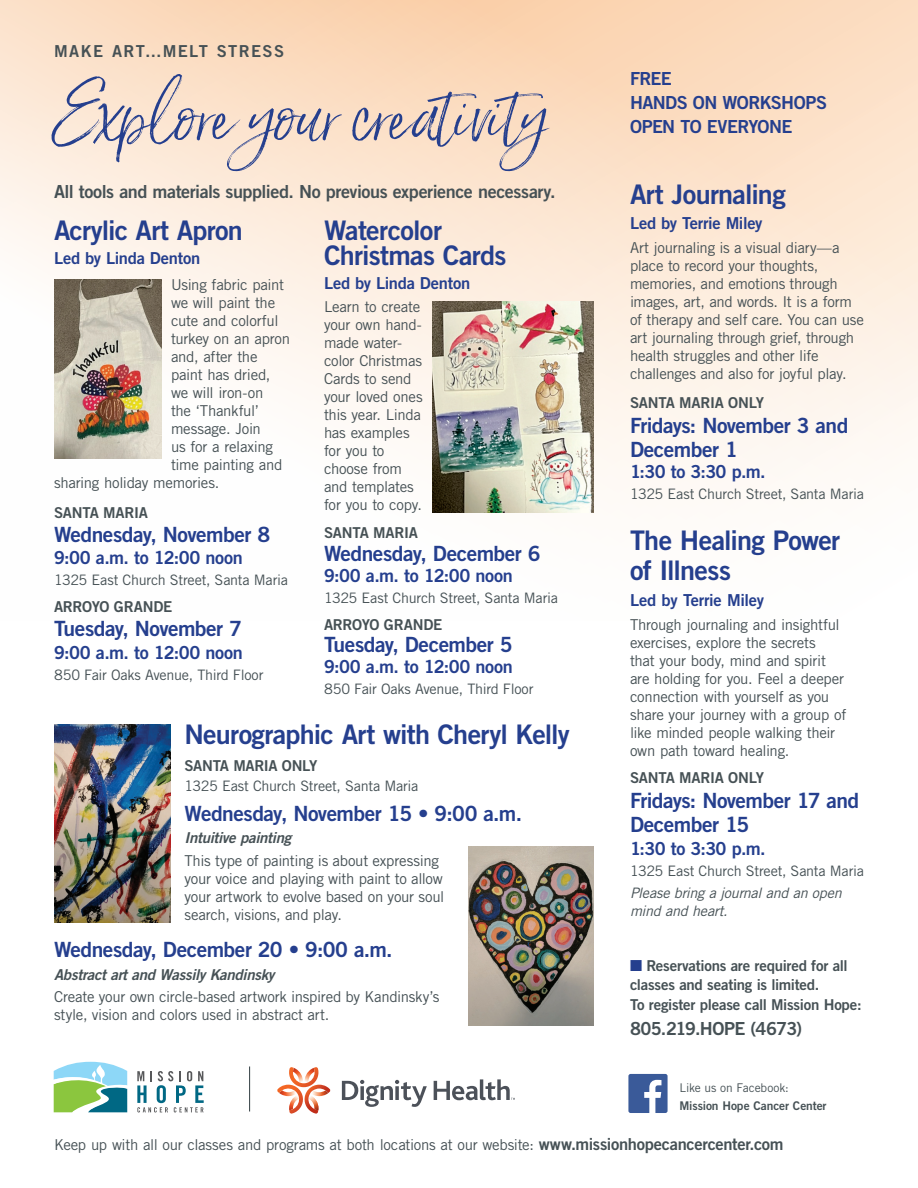
<style>
.page{position:relative;width:918px;height:1188px;background:#fff}
.page>*{position:absolute;margin:0;border:0;box-sizing:border-box;transform-origin:0 0}
.t1{font:italic 69px "Saturday Script";letter-spacing:-.01em;color:#253f8e}
.t2{font:27px/30px "Trade Gothic LT Std Bd 2";letter-spacing:-.025em;color:#253f8e}
.t3{font:21px/24px "Trade Gothic LT Std Bd 2";letter-spacing:-.025em;color:#253f8e}
.t4{font:18px/24px "Trade Gothic LT Std Bd 2";letter-spacing:-.025em;color:#253f8e}
.t5{font:18px "Trade Gothic LT Std Bd 2";letter-spacing:-.025em;color:#465155}
.t6{font:16.5px "Trade Gothic LT Std Bd 2";letter-spacing:-.015em;color:#253f8e}
.t7{font:16.5px "Trade Gothic LT Std Bd 2";letter-spacing:.085em;color:#465155}
.t8{font:15px/18px "Trade Gothic LT Std";letter-spacing:-.02em;color:#465155}
.t9{font:15px/19.5px "Trade Gothic LT Std Bd 2";letter-spacing:-.02em;color:#465155}
.t10{font:15px "Trade Gothic LT Std Bd 2 Obl";letter-spacing:-.02em;color:#465155}
.t11{font:14.4px "Trade Gothic LT Std";letter-spacing:-.02em;color:#465155}
.t12{font:italic 14.4px/18px "Trade Gothic LT Std";letter-spacing:-.015em;color:#465155}
.t13{font:12px "Trade Gothic LT Std Bd 2";letter-spacing:-.005em;color:#465155}
.t14{font:12px "Trade Gothic LT Std";letter-spacing:-.01em;color:#465155}
.s1{color:#253f8e}
.s2{font-family:"Trade Gothic LT Std Bd 2";font-size:16.5px}
</style>
<div class="page">
<svg style="left:0;top:0;width:918px;height:486px"></svg>
<svg style="left:54px;top:1062px;width:73px;height:50px"></svg>
<svg style="left:137px;top:1071px;width:67px;height:41px"></svg>
<hr style="left:249px;top:1066px;width:1px;height:46px;background:#465155">
<svg style="left:342px;top:1080px;width:85px;height:27px"></svg>
<svg style="left:434px;top:1079px;width:81px;height:21px"></svg>
<svg style="left:277px;top:1067px;width:53px;height:47px"></svg>
<img style="left:310px;top:1090px;width:18px;height:6px">
<img style="left:311px;top:1090px;width:17px;height:3px">
<svg style="left:628px;top:1074px;width:40px;height:39px"></svg>
<img style="left:54px;top:725px;width:117px;height:197px">
<img style="left:54px;top:279px;width:108px;height:180px">
<img style="left:468px;top:847px;width:126px;height:178px">
<img style="left:432px;top:302px;width:162px;height:211px">
<p class="t7" style="left:54px;top:41px;width:232px">MAKE ART…MELT STRESS</p>
<h1 class="t1" style="left:54px;top:73px;width:494px">Explore your creativity</h1>
<p class="t4" style="left:630px;top:66px;width:199px">FREE<br>HANDS ON WORKSHOPS</p>
<p class="t4" style="left:630px;top:114px;width:164px">OPEN TO EVERYONE</p>
<p class="t5" style="left:54px;top:180px;width:503px">All tools and materials supplied. No previous experience necessary.</p>
<h2 class="t2" style="left:630px;top:179px;width:157px">Art Journaling</h2>
<p class="t6" style="left:630px;top:213px;width:134px">Led by Terrie Miley</p>
<p class="t8" style="left:630px;top:239px;width:235px">Art journaling is a visual diary—a place to record your thoughts, memories, and emotions through images, art, and words. It is a form of therapy and self care. You can use art journaling through grief, through health struggles and other life challenges and also for joyful play.</p>
<p class="t9" style="left:630px;top:393px;width:136px">SANTA MARIA ONLY</p>
<h3 class="t3" style="left:630px;top:414px;width:220px">Fridays: November 3 and<br>December 1</h3>
<p class="t4" style="left:630px;top:460px;width:137px">1:30 to 3:30 p.m.</p>
<p class="t11" style="left:630px;top:486px;width:235px">1325 East Church Street, Santa Maria</p>
<h2 class="t2" style="left:630px;top:525px;width:212px">The Healing Power of Illness</h2>
<p class="t6" style="left:630px;top:590px;width:135px">Led by Terrie Miley</p>
<p class="t8" style="left:630px;top:615px;width:218px">Through journaling and insightful exercises, explore the secrets<br>that your body, mind and spirit are holding for you. Feel a deeper connection with yourself as you share your journey with a group of like minded people walking their own path toward healing.</p>
<p class="t9" style="left:630px;top:768px;width:136px">SANTA MARIA ONLY</p>
<h3 class="t3" style="left:630px;top:789px;width:231px">Fridays: November 17 and<br>December 15</h3>
<p class="t4" style="left:630px;top:836px;width:137px">1:30 to 3:30 p.m.</p>
<p class="t11" style="left:630px;top:862px;width:235px">1325 East Church Street, Santa Maria</p>
<p class="t12" style="left:630px;top:885px;width:213px">Please bring a journal and an open mind and heart.</p>
<h2 class="t2" style="left:54px;top:215px;width:190px">Acrylic Art Apron</h2>
<p class="t6" style="left:54px;top:248px;width:148px">Led by Linda Denton</p>
<p class="t8" style="left:171px;top:275px;width:115px">Using fabric paint</p>
<p class="t8" style="left:171px;top:293px;width:106px">we will paint the</p>
<p class="t8" style="left:171px;top:311px;width:109px">cute and colorful</p>
<p class="t8" style="left:171px;top:329px;width:121px">turkey on an apron</p>
<p class="t8" style="left:171px;top:347px;width:88px">and, after the</p>
<p class="t8" style="left:171px;top:365px;width:101px">paint has dried,</p>
<p class="t8" style="left:171px;top:383px;width:94px">we will iron-on</p>
<p class="t8" style="left:171px;top:401px;width:89px">the ‘Thankful’</p>
<p class="t8" style="left:171px;top:419px;width:91px">message. Join</p>
<p class="t8" style="left:171px;top:437px;width:104px">us for a relaxing</p>
<p class="t8" style="left:171px;top:455px;width:113px">time painting and</p>
<p class="t8" style="left:54px;top:473px;width:167px">sharing holiday memories.</p>
<p class="t9" style="left:54px;top:502px;width:95px">SANTA MARIA</p>
<h3 class="t3" style="left:54px;top:522px;width:218px">Wednesday, November 8</h3>
<p class="t4" style="left:54px;top:546px;width:190px">9:00 a.m. to 12:00 noon</p>
<p class="t11" style="left:54px;top:572px;width:235px">1325 East Church Street, Santa Maria</p>
<p class="t9" style="left:54px;top:597px;width:120px">ARROYO GRANDE</p>
<h3 class="t3" style="left:54px;top:616px;width:190px">Tuesday, November 7</h3>
<p class="t4" style="left:54px;top:640px;width:190px">9:00 a.m. to 12:00 noon</p>
<p class="t11" style="left:54px;top:666px;width:211px">850 Fair Oaks Avenue, Third Floor</p>
<h2 class="t2" style="left:324px;top:217px;width:184px;line-height:25.5px">Watercolor<br>Christmas Cards</h2>
<p class="t6" style="left:324px;top:273px;width:148px">Led by Linda Denton</p>
<p class="t8" style="left:324px;top:298px;width:100px">Learn to create your own hand&shy;made water&shy;color Christmas<br>Cards to send your loved ones this year. Linda has examples for you to choose from and templates for you to copy.</p>
<p class="t9" style="left:324px;top:523px;width:95px">SANTA MARIA</p>
<h3 class="t3" style="left:324px;top:541px;width:218px">Wednesday, December 6</h3>
<p class="t4" style="left:324px;top:563px;width:190px">9:00 a.m. to 12:00 noon</p>
<p class="t11" style="left:324px;top:589px;width:235px">1325 East Church Street, Santa Maria</p>
<p class="t9" style="left:324px;top:614px;width:120px">ARROYO GRANDE</p>
<h3 class="t3" style="left:324px;top:632px;width:190px">Tuesday, December 5</h3>
<p class="t4" style="left:324px;top:654px;width:190px">9:00 a.m. to 12:00 noon</p>
<p class="t11" style="left:324px;top:680px;width:211px">850 Fair Oaks Avenue, Third Floor</p>
<h2 class="t2" style="left:184px;top:719px;width:387px">Neurographic Art with Cheryl Kelly</h2>
<p class="t9" style="left:184px;top:756px;width:135px">SANTA MARIA ONLY</p>
<p class="t11" style="left:184px;top:777px;width:235px">1325 East Church Street, Santa Maria</p>
<h3 class="t3" style="left:184px;top:801px;width:339px">Wednesday, November 15 • 9:00 a.m.</h3>
<p class="t10" style="left:184px;top:829px;width:108px">Intuitive painting</p>
<p class="t8" style="left:184px;top:851px;width:261px">This type of painting is about expressing your voice and playing with paint to allow your artwork to evolve based on your soul search, visions, and play.</p>
<h3 class="t3" style="left:54px;top:937px;width:340px">Wednesday, December 20 • 9:00 a.m.</h3>
<p class="t10" style="left:54px;top:965px;width:222px">Abstract art and Wassily Kandinsky</p>
<p class="t8" style="left:54px;top:988px;width:387px">Create your own circle-based artwork inspired by Kandinsky’s style, vision and colors used in abstract art.</p>
<p class="t9" style="left:630px;top:955px;width:233px"><span class="s1">■</span> Reservations are required for all classes and seating is limited.<br>To register please call Mission Hope:</p>
<p class="t5" style="left:630px;top:1017px;width:174px">805.219.HOPE (4673)</p>
<p class="t14" style="left:680px;top:1080px;width:111px">Like us on Facebook:</p>
<p class="t13" style="left:680px;top:1098px;width:149px">Mission Hope Cancer Center</p>
<p class="t8" style="left:54px;top:1136px;width:731px">Keep up with all our classes and programs at both locations at our website: <span class="s2">www.missionhopecancercenter.com</span></p>
</div>
